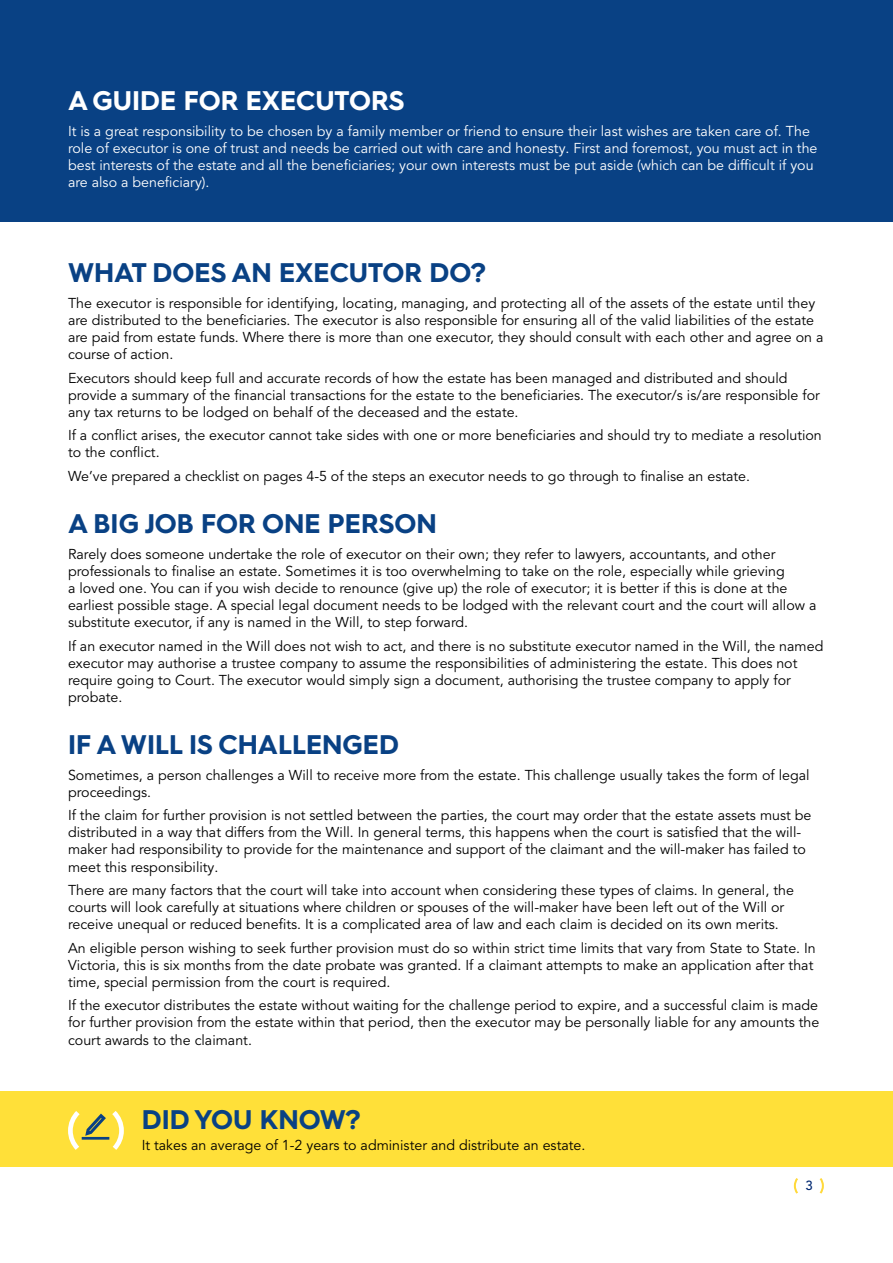
<style>
.page{position:relative;width:893px;height:1263px;background:#fff}
.page>*{position:absolute;margin:0;border:0;box-sizing:border-box;transform-origin:0 0}
.t1{font:700 27px "Hurme Geometric Sans 4";color:#094184}
.t2{font:700 27px "Hurme Geometric Sans 4";color:#fff}
.t3{font:14.25px/17.1px "Avenir LT Pro";color:#000}
.t4{font:14.25px/17.1px "Avenir LT Pro";color:#fff}
.t5{font:500 13.05px "Avenir LT Pro";color:#002871}
</style>
<div class="page">
<svg style="left:819px;top:1178px;width:5px;height:16px"></svg>
<svg style="left:793px;top:1178px;width:5px;height:16px"></svg>
<div style="left:0;top:0;width:893px;height:221px;background:#094184"></div>
<div style="left:0;top:1091px;width:893px;height:75px;background:#ffe039"></div>
<svg style="left:68px;top:1111px;width:56px;height:39px"></svg>
<hr style="left:82px;top:1137px;width:27px;height:3px;background:#094184">
<h1 class="t2" style="left:68px;top:82px;width:338px">A GUIDE FOR EXECUTORS</h1>
<p class="t4" style="left:68px;top:122px;width:751px">It is a great responsibility to be chosen by a family member or friend to ensure their last wishes are taken care of. The role of executor is one of trust and needs be carried out with care and honesty. First and foremost, you must act in the best interests of the estate and all the beneficiaries; your own interests must be put aside (which can be difficult if you are also a beneficiary).</p>
<h1 class="t1" style="left:68px;top:254px;width:420px">WHAT DOES AN EXECUTOR DO?</h1>
<p class="t3" style="left:68px;top:295px;width:757px">The executor is responsible for identifying, locating, managing, and protecting all of the assets of the estate until they are distributed to the beneficiaries. The executor is also responsible for ensuring all of the valid liabilities of the estate are paid from estate funds. Where there is more than one executor, they should consult with each other and agree on a course of action.</p>
<p class="t3" style="left:68px;top:369px;width:753px">Executors should keep full and accurate records of how the estate has been managed and distributed and should provide a summary of the financial transactions for the estate to the beneficiaries. The executor/s is/are responsible for any tax returns to be lodged on behalf of the deceased and the estate.</p>
<p class="t3" style="left:68px;top:427px;width:755px">If a conflict arises, the executor cannot take sides with one or more beneficiaries and should try to mediate a resolution to the conflict.</p>
<p class="t3" style="left:68px;top:468px;width:684px">We’ve prepared a checklist on pages 4-5 of the steps an executor needs to go through to finalise an estate.</p>
<h1 class="t1" style="left:68px;top:505px;width:370px">A BIG JOB FOR ONE PERSON</h1>
<p class="t3" style="left:68px;top:545px;width:750px">Rarely does someone undertake the role of executor on their own; they refer to lawyers, accountants, and other professionals to finalise an estate. Sometimes it is too overwhelming to take on the role, especially while grieving<br>a loved one. You can if you wish decide to renounce (give up) the role of executor; it is better if this is done at the earliest possible stage. A special legal document needs to be lodged with the relevant court and the court will allow a substitute executor, if any is named in the Will, to step forward.</p>
<p class="t3" style="left:68px;top:637px;width:757px">If an executor named in the Will does not wish to act, and there is no substitute executor named in the Will, the named executor may authorise a trustee company to assume the responsibilities of administering the estate. This does not require going to Court. The executor would simply sign a document, authorising the trustee company to apply for probate.</p>
<h1 class="t1" style="left:68px;top:726px;width:332px">IF A WILL IS CHALLENGED</h1>
<p class="t3" style="left:68px;top:766px;width:743px">Sometimes, a person challenges a Will to receive more from the estate. This challenge usually takes the form of legal proceedings.</p>
<p class="t3" style="left:68px;top:807px;width:745px">If the claim for further provision is not settled between the parties, the court may order that the estate assets must be distributed in a way that differs from the Will. In general terms, this happens when the court is satisfied that the will&shy;maker had responsibility to provide for the maintenance and support of the claimant and the will-maker has failed to meet this responsibility.</p>
<p class="t3" style="left:68px;top:882px;width:727px">There are many factors that the court will take into account when considering these types of claims. In general, the courts will look carefully at situations where children or spouses of the will-maker have been left out of the Will or receive unequal or reduced benefits. It is a complicated area of law and each claim is decided on its own merits.</p>
<p class="t3" style="left:68px;top:939px;width:749px">An eligible person wishing to seek further provision must do so within strict time limits that vary from State to State. In<br>Victoria, this is six months from the date probate was granted. If a claimant attempts to make an application after that time, special permission from the court is required.</p>
<p class="t3" style="left:68px;top:997px;width:753px;text-align:justify">If the executor distributes the estate without waiting for the challenge period to expire, and a successful claim is made for further provision from the estate within that period, then the executor may be personally liable for any amounts the court awards to the claimant.</p>
<h1 class="t1" style="left:142px;top:1100px;width:220px">DID YOU KNOW?</h1>
<p class="t3" style="left:142px;top:1137px;width:445px">It takes an average of 1-2 years to administer and distribute an estate.</p>
<p class="t5" style="left:805px;top:1177px;width:9px">3</p>
</div>
